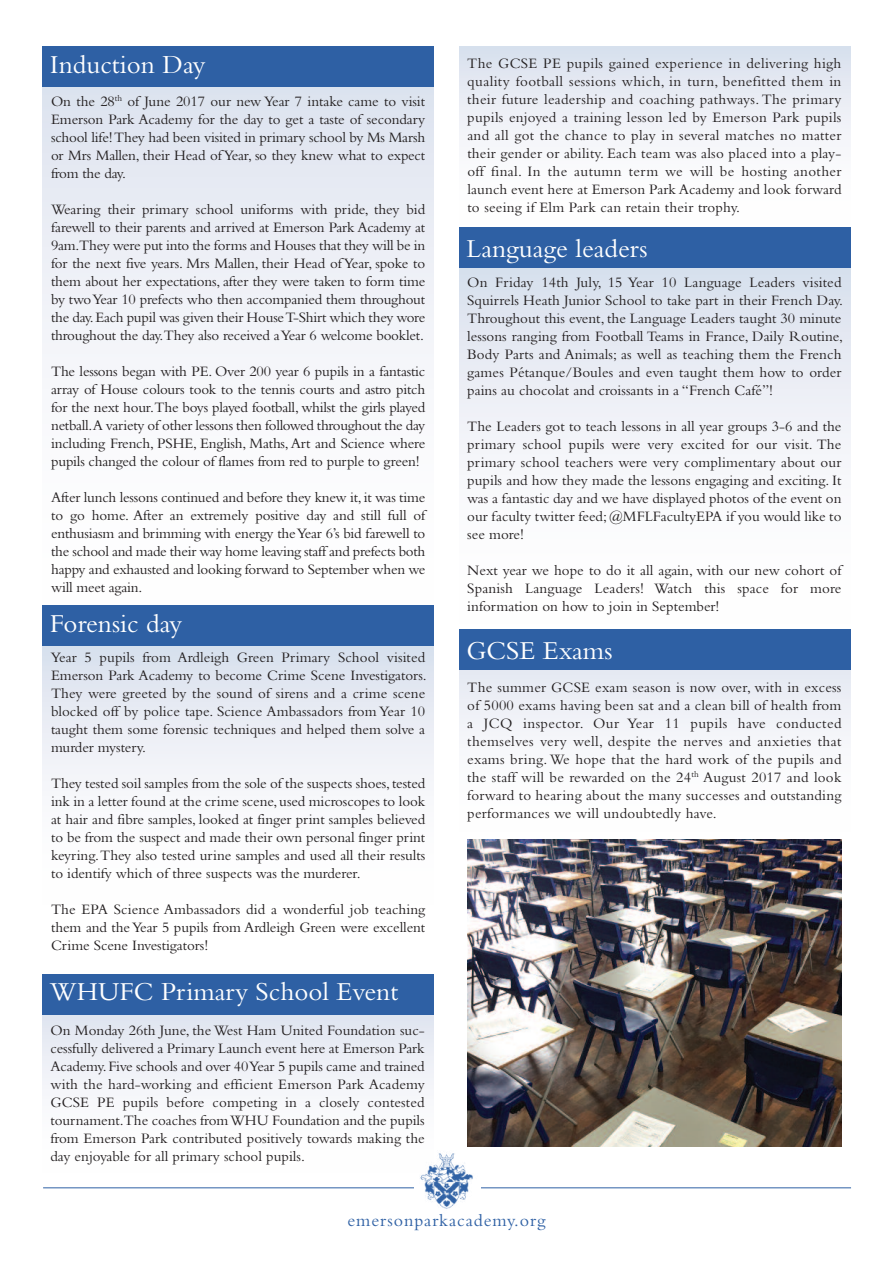
<style>
.page{position:relative;width:893px;height:1263px;background:#fff}
.page>*{position:absolute;margin:0;border:0;box-sizing:border-box;transform-origin:0 0}
.t1{font:27px "Bembo";color:#fff}
.t2{font:18px "Bembo";letter-spacing:.05em;color:#2e60a4}
.t3{font:15px/18px "Bembo";letter-spacing:-.005em;color:#231f20;text-align:justify}
</style>
<div class="page">
<div style="left:459px;top:47px;width:391px;height:178px;background:linear-gradient(to bottom,#dde3ef,#fff)"></div>
<hr style="left:43px;top:1187px;width:808px;height:1px;background:#2e60a4">
<img style="left:414px;top:1153px;width:65px;height:56px">
<div style="left:43px;top:645px;width:391px;height:261px;background:linear-gradient(to bottom,#dce3ef,#fff)"></div>
<svg style="left:43px;top:1014px;width:391px;height:159px"></svg>
<svg style="left:43px;top:87px;width:391px;height:519px"></svg>
<div style="left:43px;top:47px;width:391px;height:40px;background:#2e60a4"></div>
<div style="left:43px;top:606px;width:391px;height:40px;background:#2e60a4"></div>
<div style="left:43px;top:974px;width:391px;height:40px;background:#2e60a4"></div>
<div style="left:459px;top:268px;width:391px;height:358px;background:linear-gradient(to bottom,#dce3ef,#fff)"></div>
<div style="left:459px;top:228px;width:391px;height:40px;background:#2e60a4"></div>
<div style="left:459px;top:670px;width:391px;height:67px;background:#edf0f6"></div>
<div style="left:459px;top:629px;width:391px;height:41px;background:#2e60a4"></div>
<img style="left:467px;top:839px;width:374px;height:307px">
<h1 class="t1" style="left:50px;top:56px;width:157px">Induction Day</h1>
<p class="t3" style="left:51px;top:93px;width:376px">On the 28<sup>th</sup> of June 2017 our new Year 7 intake came to visit Emerson Park Academy for the day to get a taste of secondary school life!They had been visited in primary school by Ms Marsh or Mrs Mallen, their Head ofYear, so they knew what to expect from the day.</p>
<p class="t3" style="left:51px;top:201px;width:376px">Wearing their primary school uniforms with pride, they bid farewell to their parents and arrived at Emerson Park Academy at 9am.They were put into the forms and Houses that they will be in for the next five years. Mrs Mallen, their Head of Year, spoke to them about her expectations, after they were taken to form time by twoYear 10 prefects who then accompanied them throughout the day.Each pupil was given their HouseT-Shirt which they wore throughout the day.They also received aYear 6 welcome booklet.</p>
<p class="t3" style="left:51px;top:363px;width:376px">The lessons began with PE. Over 200 year 6 pupils in a fantastic array of House colours took to the tennis courts and astro pitch for the next hour.The boys played football, whilst the girls played netball.A variety of other lessons then followed throughout the day including French, PSHE, English, Maths,Art and Science where pupils changed the colour of flames from red to purple to green!</p>
<p class="t3" style="left:51px;top:489px;width:376px">After lunch lessons continued and before they knew it,it was time to go home. After an extremely positive day and still full of enthusiasm and brimming with energy theYear 6’s bid farewell to the school and made their way home leaving staff and prefects both happy and exhausted and looking forward to September when we will meet again.</p>
<h1 class="t1" style="left:50px;top:614px;width:134px">Forensic day</h1>
<p class="t3" style="left:51px;top:649px;width:377px">Year 5 pupils from Ardleigh Green Primary School visited Emerson Park Academy to become Crime Scene Investigators.<br>They were greeted by the sound of sirens and a crime scene blocked off by police tape. Science Ambassadors from Year 10 taught them some forensic techniques and helped them solve a murder mystery.</p>
<p class="t3" style="left:51px;top:775px;width:376px">They tested soil samples from the sole of the suspects shoes,tested ink in a letter found at the crime scene,used microscopes to look at hair and fibre samples, looked at finger print samples believed to be from the suspect and made their own personal finger print keyring.They also tested urine samples and used all their results to identify which of three suspects was the murderer.</p>
<p class="t3" style="left:51px;top:901px;width:376px">The EPA Science Ambassadors did a wonderful job teaching them and theYear 5 pupils from Ardleigh Green were excellent Crime Scene Investigators!</p>
<h1 class="t1" style="left:50px;top:983px;width:350px">WHUFC Primary School Event</h1>
<p class="t3" style="left:50px;top:1022px;width:376px">On Monday 26th June, the West Ham United Foundation suc&shy;cessfully delivered a Primary Launch event here at Emerson Park Academy.Five schools and over 40Year 5 pupils came and trained with the hard-working and efficient Emerson Park Academy GCSE PE pupils before competing in a closely contested tournament.The coaches fromWHU Foundation and the pupils from Emerson Park contributed positively towards making the day enjoyable for all primary school pupils.</p>
<p class="t3" style="left:467px;top:55px;width:376px">The GCSE PE pupils gained experience in delivering high quality football sessions which, in turn, benefitted them in their future leadership and coaching pathways.The primary pupils enjoyed a training lesson led by Emerson Park pupils and all got the chance to play in several matches no matter their gender or ability. Each team was also placed into a play&shy;off final. In the autumn term we will be hosting another launch event here at Emerson Park Academy and look forward to seeing if Elm Park can retain their trophy.</p>
<h1 class="t1" style="left:467px;top:239px;width:183px">Language leaders</h1>
<p class="t3" style="left:467px;top:275px;width:377px">On Friday 14th July, 15 Year 10 Language Leaders visited Squirrels Heath Junior School to take part in their French Day.<br>Throughout this event, the Language Leaders taught 30 minute lessons ranging from Football Teams in France, Daily Routine, Body Parts and Animals; as well as teaching them the French games Pétanque/Boules and even taught them how to order pains au chocolat and croissants in a “French Café”!</p>
<p class="t3" style="left:467px;top:419px;width:376px">The Leaders got to teach lessons in all year groups 3-6 and the primary school pupils were very excited for our visit. The primary school teachers were very complimentary about our pupils and how they made the lessons engaging and exciting. It was a fantastic day and we have displayed photos of the event on our faculty twitter feed;@MFLFacultyEPA if you would like to see more!</p>
<p class="t3" style="left:467px;top:563px;width:376px">Next year we hope to do it all again, with our new cohort of Spanish Language Leaders! Watch this space for more information on how to join in September!</p>
<h1 class="t1" style="left:467px;top:641px;width:147px">GCSE Exams</h1>
<p class="t3" style="left:467px;top:680px;width:376px">The summer GCSE exam season is now over, with in excess of 5000 exams having been sat and a clean bill of health from a JCQ inspector. Our Year 11 pupils have conducted themselves very well, despite the nerves and anxieties that exams bring.We hope that the hard work of the pupils and the staff will be rewarded on the 24<sup>th</sup> August 2017 and look forward to hearing about the many successes and outstanding performances we will undoubtedly have.</p>
<p class="t2" style="left:348px;top:1214px;width:199px">emersonparkacademy.org</p>
</div>
